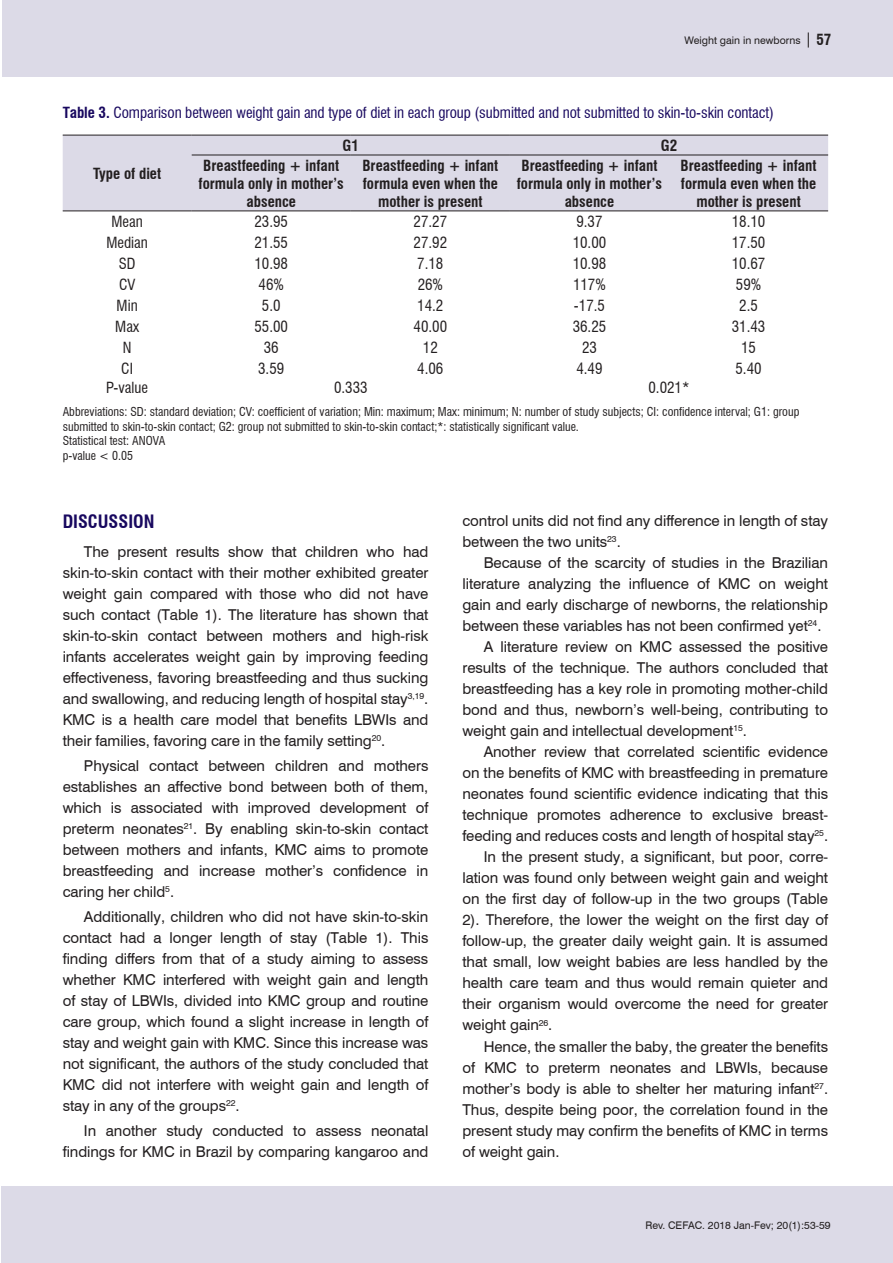
<style>
.page{position:relative;width:893px;height:1263px;background:#fff}
.page>*{position:absolute;margin:0;border:0;box-sizing:border-box;transform-origin:0 0}
.Nivel_1{font:700 condensed 18px "Swiss 721 BT";color:#18085f}
.Corpo_do_texto_INGL{font:15px/21px "Swiss 721 BT";letter-spacing:-.005em;color:#231f20;text-align:justify}
.Texto_tabelas{font:700 condensed 15px/18px "Swiss 721 BT";color:#231f20;text-align:center}
.Texto_tabelas-2{font:condensed 15px "Swiss 721 BT";color:#231f20}
.Titulo_tabelas_e_gr{font:condensed 15px "Swiss 721 BT";letter-spacing:-.005em;color:#18085f}
.Legendas{font:condensed 12px/14.4px "Swiss 721 BT";color:#231f20}
.t1{font:10.5px "Swiss 721 BT";color:#231f20}
.s1{font-size:15px}
.s2{font-weight:700;font-stretch:condensed;font-size:15px}
.s3{font-weight:700}
</style>
<div class="page">
<div style="left:1px;top:1186px;width:892px;height:77px;background:#dcdae7"></div>
<div style="left:2px;top:0;width:891px;height:77px;background:#dcdae7"></div>
<div style="left:63px;top:136px;width:765px;height:75px;background:#dcdae7"></div>
<hr style="left:192px;top:155px;width:159px;height:1px;background:#231f20">
<hr style="left:351px;top:155px;width:159px;height:1px;background:#231f20">
<hr style="left:510px;top:155px;width:159px;height:1px;background:#231f20">
<hr style="left:669px;top:155px;width:159px;height:1px;background:#231f20">
<hr style="left:63px;top:135px;width:129px;height:1px;background:#231f20">
<hr style="left:192px;top:135px;width:159px;height:1px;background:#231f20">
<hr style="left:351px;top:135px;width:159px;height:1px;background:#231f20">
<hr style="left:510px;top:135px;width:159px;height:1px;background:#231f20">
<hr style="left:669px;top:135px;width:159px;height:1px;background:#231f20">
<hr style="left:63px;top:211px;width:129px;height:1px;background:#231f20">
<hr style="left:192px;top:211px;width:159px;height:1px;background:#231f20">
<hr style="left:351px;top:211px;width:159px;height:1px;background:#231f20">
<hr style="left:510px;top:211px;width:159px;height:1px;background:#231f20">
<hr style="left:669px;top:211px;width:159px;height:1px;background:#231f20">
<p class="t1" style="left:684px;top:33px;width:148px">Weight gain in newborns <span class="s1">|</span> <span class="s2">57</span></p>
<p class="Titulo_tabelas_e_gr" style="left:63px;top:103px;width:713px"><span class="s3">Table 3.</span> Comparison between weight gain and type of diet in each group (submitted and not submitted to skin-to-skin contact)</p>
<p class="Texto_tabelas" style="left:93px;top:164px;width:69px">Type of diet</p>
<p class="Texto_tabelas-2" style="left:112px;top:212px;width:33px">Mean</p>
<p class="Texto_tabelas-2" style="left:106px;top:233px;width:43px">Median</p>
<p class="Texto_tabelas-2" style="left:119px;top:254px;width:18px">SD</p>
<p class="Texto_tabelas-2" style="left:119px;top:275px;width:18px">CV</p>
<p class="Texto_tabelas-2" style="left:117px;top:296px;width:23px">Min</p>
<p class="Texto_tabelas-2" style="left:115px;top:317px;width:25px">Max</p>
<p class="Texto_tabelas-2" style="left:123px;top:338px;width:10px">N</p>
<p class="Texto_tabelas-2" style="left:121px;top:359px;width:13px">CI</p>
<p class="Texto_tabelas" style="left:343px;top:136px;width:18px">G1</p>
<p class="Texto_tabelas" style="left:661px;top:136px;width:18px">G2</p>
<p class="Texto_tabelas" style="left:199px;top:156px;width:147px">Breastfeeding + infant formula only in mother’s absence</p>
<p class="Texto_tabelas" style="left:362px;top:156px;width:137px">Breastfeeding + infant formula even when the mother is present</p>
<p class="Texto_tabelas" style="left:517px;top:156px;width:147px">Breastfeeding + infant formula only in mother’s absence</p>
<p class="Texto_tabelas" style="left:681px;top:156px;width:137px">Breastfeeding + infant formula even when the mother is present</p>
<p class="Texto_tabelas-2" style="left:254px;top:212px;width:35px">23.95</p>
<p class="Texto_tabelas-2" style="left:254px;top:233px;width:35px">21.55</p>
<p class="Texto_tabelas-2" style="left:254px;top:254px;width:35px">10.98</p>
<p class="Texto_tabelas-2" style="left:259px;top:275px;width:27px">46%</p>
<p class="Texto_tabelas-2" style="left:262px;top:296px;width:20px">5.0</p>
<p class="Texto_tabelas-2" style="left:254px;top:317px;width:35px">55.00</p>
<p class="Texto_tabelas-2" style="left:264px;top:338px;width:16px">36</p>
<p class="Texto_tabelas-2" style="left:258px;top:359px;width:28px">3.59</p>
<p class="Texto_tabelas-2" style="left:414px;top:212px;width:35px">27.27</p>
<p class="Texto_tabelas-2" style="left:414px;top:233px;width:35px">27.92</p>
<p class="Texto_tabelas-2" style="left:417px;top:254px;width:28px">7.18</p>
<p class="Texto_tabelas-2" style="left:418px;top:275px;width:27px">26%</p>
<p class="Texto_tabelas-2" style="left:417px;top:296px;width:28px">14.2</p>
<p class="Texto_tabelas-2" style="left:414px;top:317px;width:35px">40.00</p>
<p class="Texto_tabelas-2" style="left:423px;top:338px;width:16px">12</p>
<p class="Texto_tabelas-2" style="left:417px;top:359px;width:28px">4.06</p>
<p class="Texto_tabelas-2" style="left:576px;top:212px;width:28px">9.37</p>
<p class="Texto_tabelas-2" style="left:573px;top:233px;width:35px">10.00</p>
<p class="Texto_tabelas-2" style="left:573px;top:254px;width:35px">10.98</p>
<p class="Texto_tabelas-2" style="left:573px;top:275px;width:34px">117%</p>
<p class="Texto_tabelas-2" style="left:574px;top:296px;width:33px">-17.5</p>
<p class="Texto_tabelas-2" style="left:573px;top:317px;width:35px">36.25</p>
<p class="Texto_tabelas-2" style="left:582px;top:338px;width:16px">23</p>
<p class="Texto_tabelas-2" style="left:576px;top:359px;width:28px">4.49</p>
<p class="Texto_tabelas-2" style="left:732px;top:212px;width:35px">18.10</p>
<p class="Texto_tabelas-2" style="left:732px;top:233px;width:35px">17.50</p>
<p class="Texto_tabelas-2" style="left:732px;top:254px;width:35px">10.67</p>
<p class="Texto_tabelas-2" style="left:736px;top:275px;width:27px">59%</p>
<p class="Texto_tabelas-2" style="left:739px;top:296px;width:20px">2.5</p>
<p class="Texto_tabelas-2" style="left:732px;top:317px;width:35px">31.43</p>
<p class="Texto_tabelas-2" style="left:741px;top:338px;width:16px">15</p>
<p class="Texto_tabelas-2" style="left:735px;top:359px;width:28px">5.40</p>
<p class="Texto_tabelas-2" style="left:106px;top:379px;width:43px">P-value</p>
<p class="Texto_tabelas-2" style="left:334px;top:379px;width:35px">0.333</p>
<p class="Texto_tabelas-2" style="left:648px;top:379px;width:43px">0.021*</p>
<p class="Legendas" style="left:63px;top:405px;width:738px">Abbreviations: SD: standard deviation; CV: coefficient of variation; Min: maximum; Max: minimum; N: number of study subjects; CI: confidence interval; G1: group submitted to skin-to-skin contact; G2: group not submitted to skin-to-skin contact;*: statistically significant value.</p>
<p class="Legendas" style="left:63px;top:434px;width:104px">Statistical test: ANOVA</p>
<p class="Legendas" style="left:63px;top:448px;width:72px">p-value &lt; 0.05</p>
<p class="Nivel_1" style="left:63px;top:510px;width:93px">DISCUSSION</p>
<p class="Corpo_do_texto_INGL" style="left:63px;top:541px;width:367px;text-indent:21px">The present results show that children who had skin-to-skin contact with their mother exhibited greater weight gain compared with those who did not have such contact (Table 1). The literature has shown that skin-to-skin contact between mothers and high-risk infants accelerates weight gain by improving feeding effectiveness, favoring breastfeeding and thus sucking and swallowing, and reducing length of hospital stay<sup>3,19</sup>.<br>KMC is a health care model that benefits LBWIs and their families, favoring care in the family setting<sup>20</sup>.</p>
<p class="Corpo_do_texto_INGL" style="left:63px;top:754px;width:367px;text-indent:21px">Physical contact between children and mothers establishes an affective bond between both of them, which is associated with improved development of preterm neonates<sup>21</sup>. By enabling skin-to-skin contact between mothers and infants, KMC aims to promote breastfeeding and increase mother’s confidence in caring her child<sup>5</sup>.</p>
<p class="Corpo_do_texto_INGL" style="left:63px;top:905px;width:367px;text-indent:21px">Additionally, children who did not have skin-to-skin contact had a longer length of stay (Table 1). This finding differs from that of a study aiming to assess whether KMC interfered with weight gain and length of stay of LBWIs, divided into KMC group and routine care group, which found a slight increase in length of stay and weight gain with KMC. Since this increase was not significant, the authors of the study concluded that KMC did not interfere with weight gain and length of stay in any of the groups<sup>22</sup>.</p>
<p class="Corpo_do_texto_INGL" style="left:63px;top:1119px;width:367px;text-align:right">In another study conducted to assess neonatal findings for KMC in Brazil by comparing kangaroo and</p>
<p class="Corpo_do_texto_INGL" style="left:462px;top:509px;width:367px">control units did not find any difference in length of stay between the two units<sup>23</sup>.</p>
<p class="Corpo_do_texto_INGL" style="left:462px;top:551px;width:367px;text-indent:21px">Because of the scarcity of studies in the Brazilian literature analyzing the influence of KMC on weight gain and early discharge of newborns, the relationship between these variables has not been confirmed yet<sup>24</sup>.</p>
<p class="Corpo_do_texto_INGL" style="left:462px;top:636px;width:367px;text-indent:21px">A literature review on KMC assessed the positive results of the technique. The authors concluded that breastfeeding has a key role in promoting mother-child bond and thus, newborn’s well-being, contributing to weight gain and intellectual development<sup>15</sup>.</p>
<p class="Corpo_do_texto_INGL" style="left:462px;top:741px;width:367px;text-indent:21px">Another review that correlated scientific evidence on the benefits of KMC with breastfeeding in premature neonates found scientific evidence indicating that this technique promotes adherence to exclusive breast&shy;feeding and reduces costs and length of hospital stay<sup>25</sup>.</p>
<p class="Corpo_do_texto_INGL" style="left:462px;top:846px;width:367px;text-indent:21px">In the present study, a significant, but poor, corre&shy;lation was found only between weight gain and weight on the first day of follow-up in the two groups (Table 2). Therefore, the lower the weight on the first day of follow-up, the greater daily weight gain. It is assumed that small, low weight babies are less handled by the health care team and thus would remain quieter and their organism would overcome the need for greater weight gain<sup>26</sup>.</p>
<p class="Corpo_do_texto_INGL" style="left:462px;top:1035px;width:367px;text-indent:21px">Hence, the smaller the baby, the greater the benefits of KMC to preterm neonates and LBWIs, because mother’s body is able to shelter her maturing infant<sup>27</sup>.<br>Thus, despite being poor, the correlation found in the present study may confirm the benefits of KMC in terms of weight gain.</p>
<p class="t1" style="left:645px;top:1218px;width:187px">Rev. CEFAC. 2018 Jan-Fev; 20(1):53-59</p>
</div>
